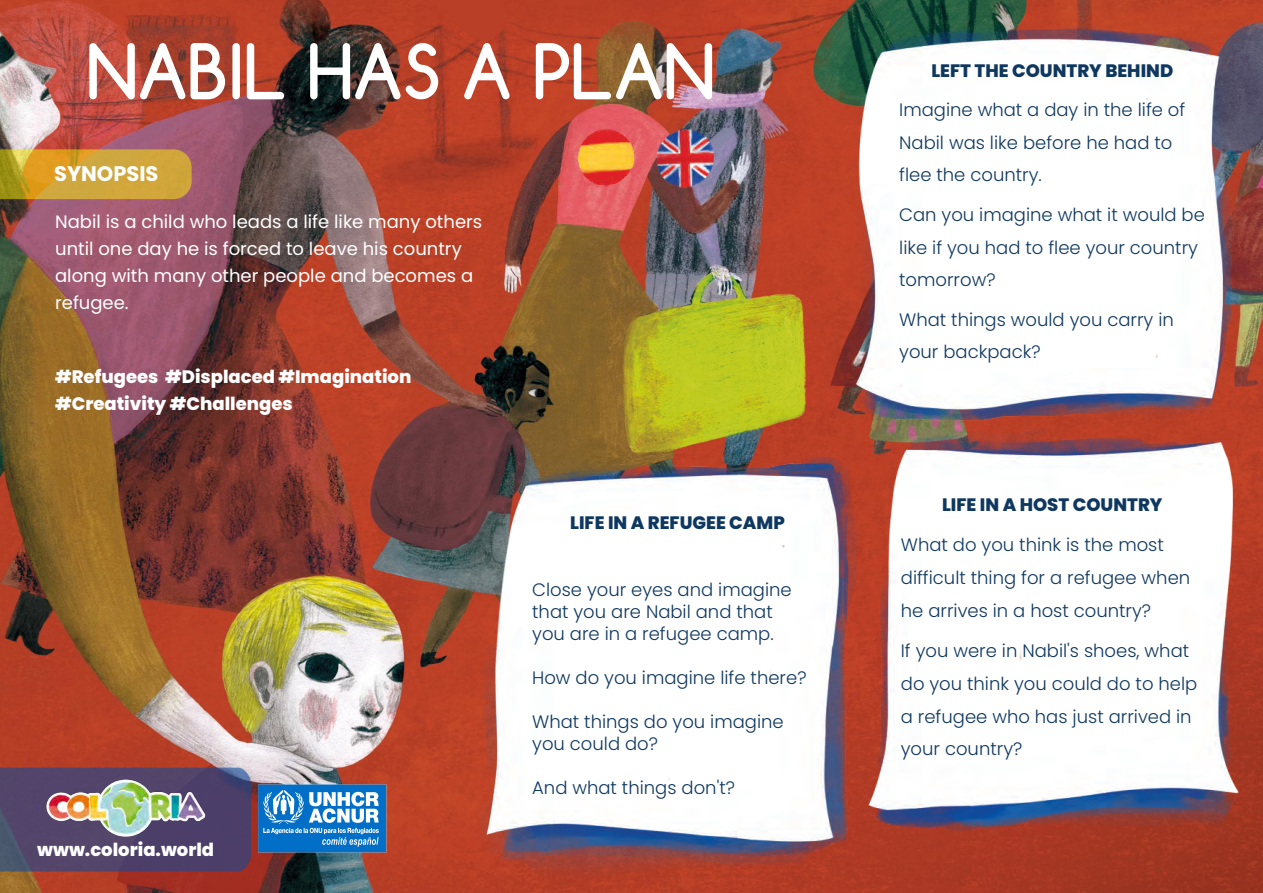
<style>
.page{position:relative;width:1263px;height:893px;background:#fff}
.page>*{position:absolute;margin:0;border:0;box-sizing:border-box;transform-origin:0 0}
.t1{font:700 72px "Comfortaa";color:#fff}
.t2{font:700 21px "Poppins";color:#fff}
.t3{font:300 18px/32.4px "Poppins";color:#0f3860}
.t4{font:18px/27px "Poppins";color:#fff}
.t5{font:800 18px/27px "Poppins";color:#fff}
.t6{font:800 18px "Poppins";color:#0f3860}
.s1{font-style:inherit}
</style>
<div class="page">
<img style="left:0;top:0;width:1262px;height:892px">
<img style="left:253px;top:768px;width:138px;height:97px">
<h1 class="t1" style="left:87px;top:26px;width:629px">NABIL HAS A PLAN</h1>
<p class="t2" style="left:54px;top:162px;width:106px">S<span class="s1">Y</span>NOPSIS</p>
<p class="t4" style="left:55px;top:208px;width:429px">Nabil is a child who leads a life like many others until one day he is forced to leave his country along with many other people and becomes a refugee.</p>
<p class="t5" style="left:55px;top:363px;width:358px">#Refugees #Displaced #Imagination #Creativity #Challenges</p>
<p class="t5" style="left:37px;top:836px;width:179px">www.coloria.world</p>
<p class="t6" style="left:570px;top:512px;width:216px">LIFE IN A REFUGEE CAMP</p>
<p class="t3" style="left:532px;top:579px;width:261px;line-height:22px">Close your eyes and imagine that you are Nabil and that you are in a refugee camp.</p>
<p class="t3" style="left:532px;top:661px;width:276px">How do you imagine life there?</p>
<p class="t3" style="left:532px;top:711px;width:253px;line-height:22px">What things do you imagine you could do?</p>
<p class="t3" style="left:532px;top:771px;width:204px">And what things don't?</p>
<p class="t6" style="left:931px;top:60px;width:243px">LEFT THE COUNTRY BEHIND</p>
<p class="t3" style="left:899px;top:94px;width:288px">Imagine what a day in the life of<br>Nabil was like before he had to flee the country.</p>
<p class="t3" style="left:899px;top:199px;width:307px">Can you imagine what it would be like if you had to flee your country tomorrow?</p>
<p class="t3" style="left:899px;top:303px;width:276px">What things would you carry in your backpack?</p>
<p class="t6" style="left:942px;top:494px;width:222px">LIFE IN A HOST COUNTRY</p>
<p class="t3" style="left:901px;top:528px;width:291px;line-height:32.8px">What do you think is the most difficult thing for a refugee when he arrives in a host country?</p>
<p class="t3" style="left:901px;top:634px;width:298px;line-height:32.8px">If you were in Nabil's shoes, what do you think you could do to help a refugee who has just arrived in your country?</p>
</div>
